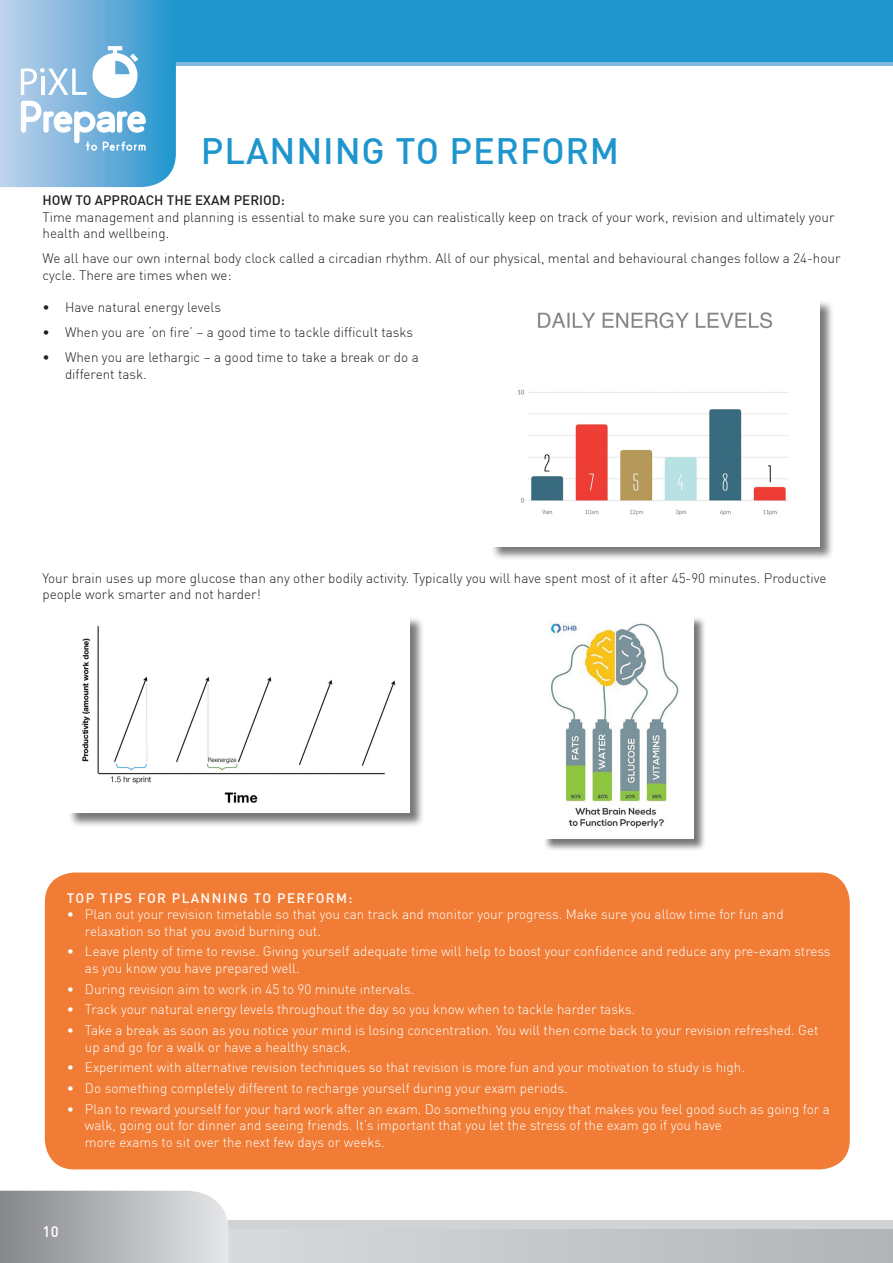
<style>
.page{position:relative;width:893px;height:1263px;background:#fff}
.page>*{position:absolute;margin:0;border:0;box-sizing:border-box;transform-origin:0 0}
.t1{font:500 36px "DIN";letter-spacing:.025em;color:#1e96cd}
.t2{font:500 15px "DIN";color:#fff}
.t3{font:300 13.5px/16.5px "DIN";color:#fff}
.t4{font:300 13.5px/16.5px "DIN";color:#231f20}
.t5{font:500 13.5px "DIN";letter-spacing:.1em;color:#fff}
.t6{font:500 13.5px "DIN";color:#231f20}
</style>
<div class="page">
<div style="left:45px;top:872px;width:805px;height:297px;background:#f07c35;border-radius:30px"></div>
<div style="left:0;top:1220px;width:893px;height:43px;background:#d1d2d4"></div>
<div style="left:0;top:4px;width:893px;height:62px;background:#81b6de"></div>
<div style="left:0;top:0;width:893px;height:62px;background:#1e96cd"></div>
<svg style="left:554px;top:1229px;width:339px;height:34px"></svg>
<svg style="left:0;top:1191px;width:229px;height:72px"></svg>
<svg style="left:0;top:0;width:176px;height:187px"></svg>
<div style="left:490px;top:300px;width:344px;height:261px;background:#231f20;opacity:.6"></div>
<img style="left:490px;top:300px;width:329px;height:246px">
<div style="left:68px;top:616px;width:356px;height:212px;background:#231f20;opacity:.6"></div>
<img style="left:68px;top:616px;width:341px;height:197px">
<div style="left:543px;top:616px;width:163px;height:236px;background:#231f20;opacity:.6"></div>
<img style="left:543px;top:616px;width:150px;height:223px">
<h1 class="t1" style="left:201px;top:128px;width:420px">PLANNING TO PERFORM</h1>
<p class="t6" style="left:43px;top:192px;width:244px">HOW TO APPROACH THE EXAM PERIOD:</p>
<p class="t4" style="left:43px;top:208px;width:793px">Time management and planning is essential to make sure you can realistically keep on track of your work, revision and ultimately your health and wellbeing.</p>
<p class="t4" style="left:43px;top:250px;width:800px">We all have our own internal body clock called a circadian rhythm. All of our physical, mental and behavioural changes follow a 24-hour cycle. There are times when we:</p>
<p class="t4" style="left:43px;top:299px;width:180px">• Have natural energy levels</p>
<p class="t4" style="left:43px;top:324px;width:372px">• When you are ‘on fire’ – a good time to tackle difficult tasks</p>
<p class="t4" style="left:65px;top:349px;width:355px;text-indent:-23px">• When you are lethargic – a good time to take a break or do a different task.</p>
<p class="t4" style="left:43px;top:569px;width:785px">Your brain uses up more glucose than any other bodily activity. Typically you will have spent most of it after 45-90 minutes. Productive people work smarter and not harder!</p>
<p class="t5" style="left:67px;top:889px;width:287px">TOP TIPS FOR PLANNING TO PERFORM:</p>
<p class="t3" style="left:85px;top:906px;width:700px;text-indent:-18px">• Plan out your revision timetable so that you can track and monitor your progress. Make sure you allow time for fun and relaxation so that you avoid burning out.</p>
<p class="t3" style="left:85px;top:943px;width:747px;text-indent:-18px">• Leave plenty of time to revise. Giving yourself adequate time will help to boost your confidence and reduce any pre-exam stress as you know you have prepared well.</p>
<p class="t3" style="left:67px;top:980px;width:349px">• During revision aim to work in 45 to 90 minute intervals.</p>
<p class="t3" style="left:67px;top:1001px;width:570px">• Track your natural energy levels throughout the day so you know when to tackle harder tasks.</p>
<p class="t3" style="left:85px;top:1022px;width:735px;text-indent:-18px">• Take a break as soon as you notice your mind is losing concentration. You will then come back to your revision refreshed. Get up and go for a walk or have a healthy snack.</p>
<p class="t3" style="left:67px;top:1059px;width:679px">• Experiment with alternative revision techniques so that revision is more fun and your motivation to study is high.</p>
<p class="t3" style="left:67px;top:1080px;width:502px">• Do something completely different to recharge yourself during your exam periods.</p>
<p class="t3" style="left:85px;top:1100px;width:746px;text-indent:-18px">• Plan to reward yourself for your hard work after an exam. Do something you enjoy that makes you feel good such as going for a walk, going out for dinner and seeing friends. It’s important that you let the stress of the exam go if you have<br>more exams to sit over the next few days or weeks.</p>
<p class="t2" style="left:43px;top:1222px;width:18px">10</p>
</div>
